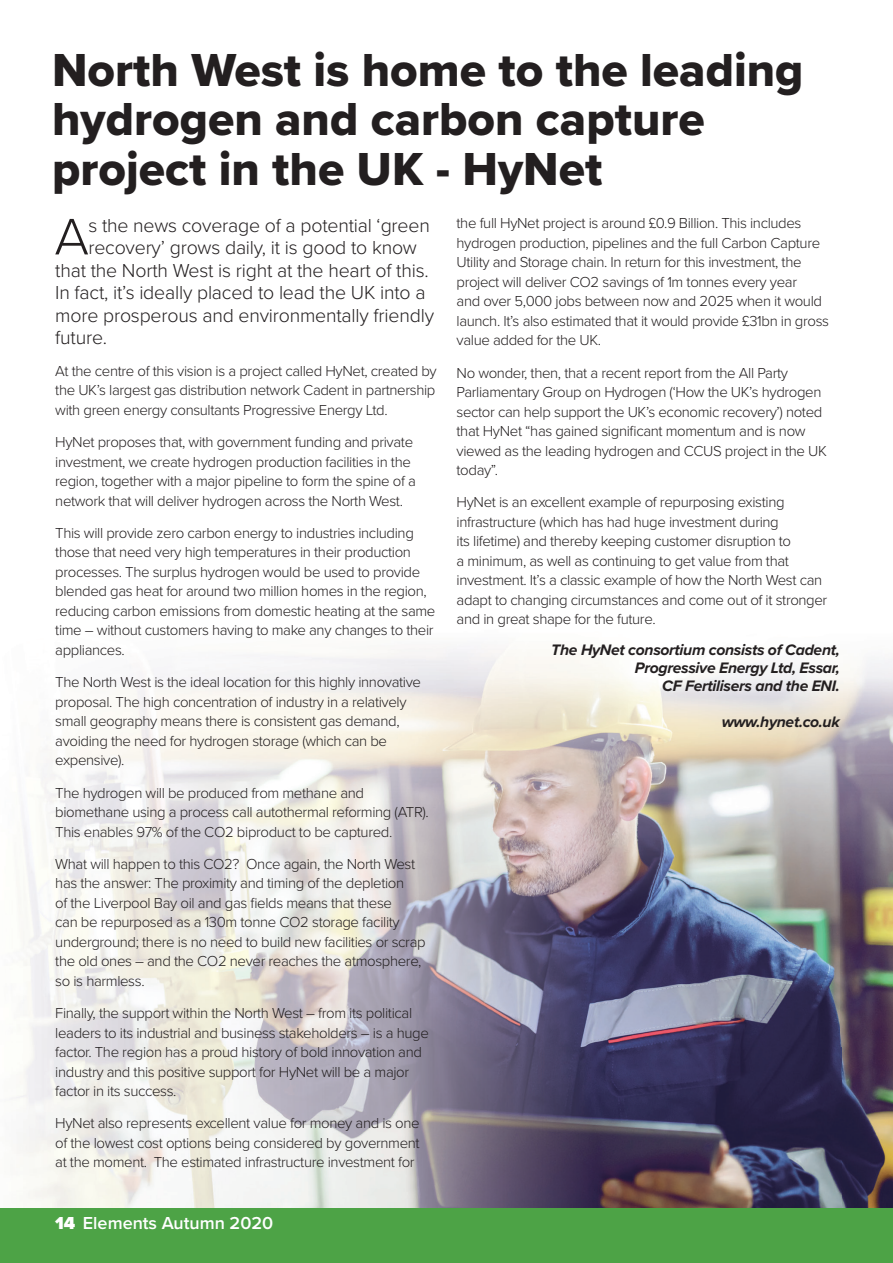
<style>
.page{position:relative;width:893px;height:1263px;background:#fff}
.page>*{position:absolute;margin:0;border:0;box-sizing:border-box;transform-origin:0 0}
.t1{font:300 53.25px "Proxima Nova";color:#231f20}
.t2{font:48px/49.5px "Proxima Nova Extrabld";color:#231f20}
.t3{font:300 19.5px "Proxima Nova";letter-spacing:-.01em;color:#231f20}
.t4{font:600 18px "Proxima Nova";color:#fff}
.t5{font:italic 700 15.75px/18px "Proxima Nova";letter-spacing:-.02em;color:#231f20;text-align:right}
.t6{font:300 15px/19.5px "Proxima Nova";letter-spacing:-.025em;color:#231f20}
.s1{font-weight:900}
</style>
<div class="page">
<div style="left:0;top:1208px;width:893px;height:55px;background:#4da346"></div>
<img style="left:11px;top:648px;width:882px;height:560px">
<h2 class="t2" style="left:52px;top:44px;width:753px">North West is home to the leading hydrogen and carbon capture project in the UK - HyNet</h2>
<h1 class="t1" style="left:54px;top:197px;width:36px">A</h1>
<h3 class="t3" style="left:88px;top:211px;width:343px">s the news coverage of a potential ‘green</h3>
<p class="t6" style="left:457px;top:213px;width:374px">the full HyNet project is around £0.9 Billion. This includes hydrogen production, pipelines and the full Carbon Capture Utility and Storage chain. In return for this investment, the project will deliver CO2 savings of 1m tonnes every year<br>and over 5,000 jobs between now and 2025 when it would launch. It’s also estimated that it would provide £31bn in gross value added for the UK.</p>
<p class="t6" style="left:457px;top:362px;width:372px">No wonder, then, that a recent report from the All Party Parliamentary Group on Hydrogen (‘How the UK’s hydrogen sector can help support the UK’s economic recovery’) noted that HyNet “has gained significant momentum and is now viewed as the leading hydrogen and CCUS project in the UK today”.</p>
<p class="t6" style="left:457px;top:492px;width:372px">HyNet is an excellent example of repurposing existing infrastructure (which has had huge investment during<br>its lifetime) and thereby keeping customer disruption to<br>a minimum, as well as continuing to get value from that investment. It’s a classic example of how the North West can adapt to changing circumstances and come out of it stronger and in great shape for the future.</p>
<p class="t5" style="left:551px;top:641px;width:290px">The HyNet consortium consists of Cadent,<br>Progressive Energy Ltd, Essar,<br>CF Fertilisers and the ENI.</p>
<p class="t5" style="left:722px;top:713px;width:120px">www.hynet.co.uk</p>
<h3 class="t3" style="left:88px;top:233px;width:330px">recovery’ grows daily, it is good to know</h3>
<h3 class="t3" style="left:55px;top:256px;width:375px">that the North West is right at the heart of this.</h3>
<h3 class="t3" style="left:55px;top:278px;width:372px">In fact, it’s ideally placed to lead the UK into a</h3>
<h3 class="t3" style="left:55px;top:301px;width:380px">more prosperous and environmentally friendly</h3>
<h3 class="t3" style="left:55px;top:323px;width:53px">future.</h3>
<p class="t6" style="left:55px;top:360px;width:383px;text-align:justify">At the centre of this vision is a project called HyNet, created by the UK’s largest gas distribution network Cadent in partnership with green energy consultants Progressive Energy Ltd.</p>
<p class="t6" style="left:55px;top:432px;width:362px">HyNet proposes that, with government funding and private investment, we create hydrogen production facilities in the region, together with a major pipeline to form the spine of a network that will deliver hydrogen across the North West.</p>
<p class="t6" style="left:55px;top:522px;width:382px">This will provide zero carbon energy to industries including those that need very high temperatures in their production processes. The surplus hydrogen would be used to provide blended gas heat for around two million homes in the region, reducing carbon emissions from domestic heating at the same time – without customers having to make any changes to their appliances.</p>
<p class="t6" style="left:55px;top:672px;width:367px">The North West is the ideal location for this highly innovative proposal. The high concentration of industry in a relatively small geography means there is consistent gas demand, avoiding the need for hydrogen storage (which can be expensive).</p>
<p class="t6" style="left:55px;top:782px;width:375px">The hydrogen will be produced from methane and biomethane using a process call autothermal reforming (ATR).<br>This enables 97% of the CO2 biproduct to be captured.</p>
<p class="t6" style="left:55px;top:853px;width:372px">What will happen to this CO2? Once again, the North West has the answer: The proximity and timing of the depletion<br>of the Liverpool Bay oil and gas fields means that these<br>can be repurposed as a 130m tonne CO2 storage facility underground; there is no need to build new facilities or scrap the old ones – and the CO2 never reaches the atmosphere, so is harmless.</p>
<p class="t6" style="left:55px;top:1002px;width:375px">Finally, the support within the North West – from its political leaders to its industrial and business stakeholders – is a huge factor. The region has a proud history of bold innovation and industry and this positive support for HyNet will be a major factor in its success.</p>
<p class="t6" style="left:55px;top:1113px;width:366px;text-align:justify">HyNet also represents excellent value for money and is one of the lowest cost options being considered by government at the moment. The estimated infrastructure investment for</p>
<p class="t4" style="left:55px;top:1210px;width:219px"><span class="s1">14</span> Elements Autumn 2020</p>
</div>
